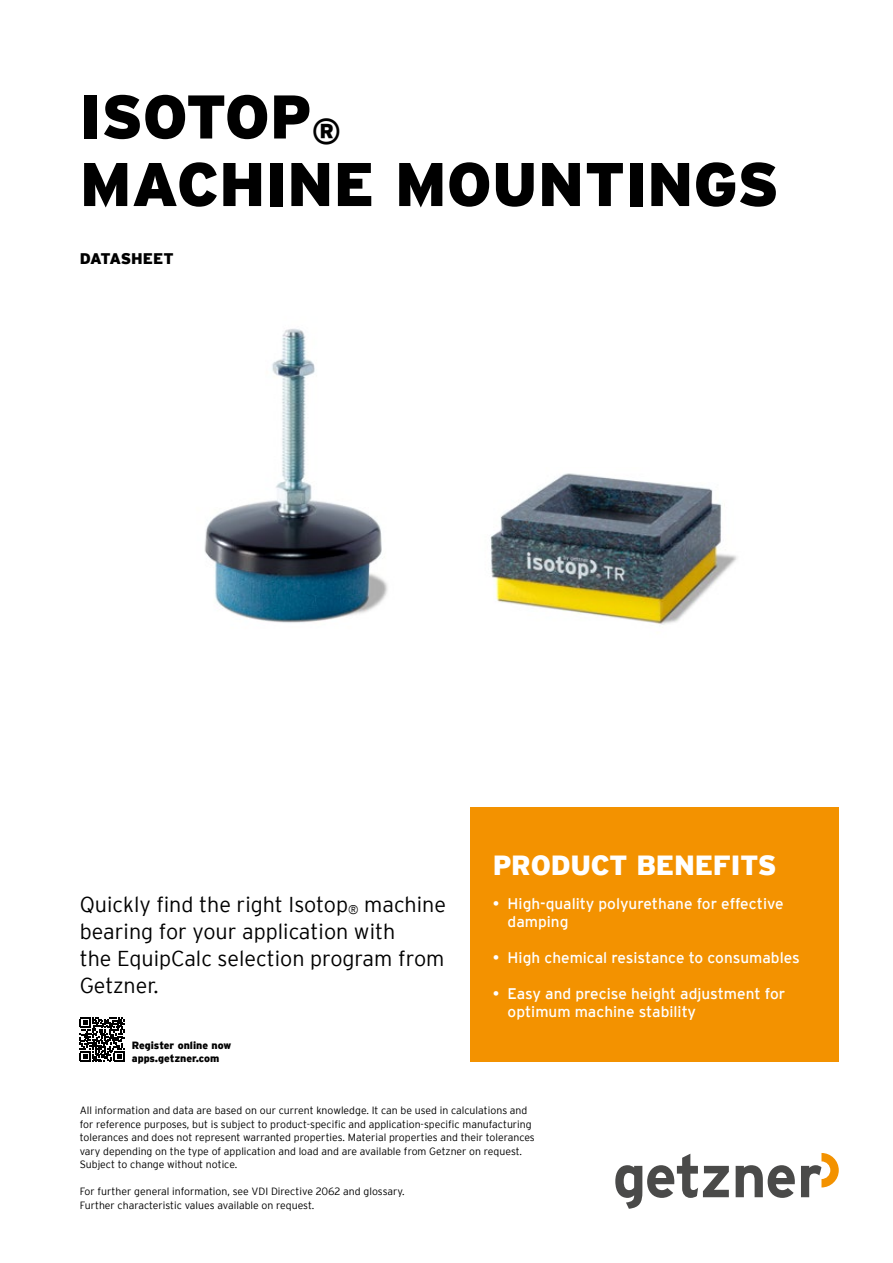
<style>
.page{position:relative;width:893px;height:1263px;background:#fff}
.page>*{position:absolute;margin:0;border:0;box-sizing:border-box;transform-origin:0 0}
.t1{font:900 61.5px/67.5px "Interstate";color:#000}
.t2{font:900 27.75px "Interstate";letter-spacing:-.01em;color:#fff}
.t3{font:300 21.6px/27px "Interstate";color:#000}
.t4{font:15.3px/18px "Interstate";color:#fff}
.t5{font:900 15.3px "Interstate";letter-spacing:-.015em;color:#000}
.t6{font:300 10.5px/13.5px "Interstate";color:#000}
.t7{font:900 10.5px/13.5px "Interstate";color:#000}
</style>
<div class="page">
<img style="left:204px;top:328px;width:184px;height:295px">
<img style="left:490px;top:473px;width:247px;height:152px">
<div style="left:470px;top:808px;width:369px;height:254px;background:#f39200"></div>
<svg style="left:80px;top:1017px;width:44px;height:45px"></svg>
<svg style="left:615px;top:1154px;width:114px;height:55px"></svg>
<svg style="left:736px;top:1165px;width:59px;height:33px"></svg>
<svg style="left:801px;top:1153px;width:38px;height:44px"></svg>
<h1 class="t1" style="left:80px;top:82px;width:701px">ISOTOP<sub>®<br></sub>MACHINE MOUNTINGS</h1>
<h3 class="t5" style="left:80px;top:250px;width:95px">DATASHEET</h3>
<h3 class="t3" style="left:80px;top:891px;width:368px">Quickly find the right Isotop<sub>®</sub> machine bearing for your application with<br>the EquipCalc selection program from<br>Getzner.</h3>
<p class="t7" style="left:132px;top:1038px;width:101px">Register online now apps.getzner.com</p>
<h2 class="t2" style="left:493px;top:849px;width:285px">PRODUCT BENEFITS</h2>
<h3 class="t4" style="left:508px;top:895px;width:277px;text-indent:-15px">• High-quality polyurethane for effective damping</h3>
<h3 class="t4" style="left:493px;top:949px;width:309px">• High chemical resistance to consumables</h3>
<h3 class="t4" style="left:508px;top:985px;width:279px;text-indent:-15px">• Easy and precise height adjustment for optimum machine stability</h3>
<p class="t6" style="left:80px;top:1104px;width:457px">All information and data are based on our current knowledge. It can be used in calculations and for reference purposes, but is subject to product-specific and application-specific manufacturing tolerances and does not represent warranted properties. Material properties and their tolerances vary depending on the type of application and load and are available from Getzner on request.<br>Subject to change without notice.</p>
<p class="t6" style="left:80px;top:1185px;width:326px">For further general information, see VDI Directive 2062 and glossary.<br>Further characteristic values available on request.</p>
</div>
